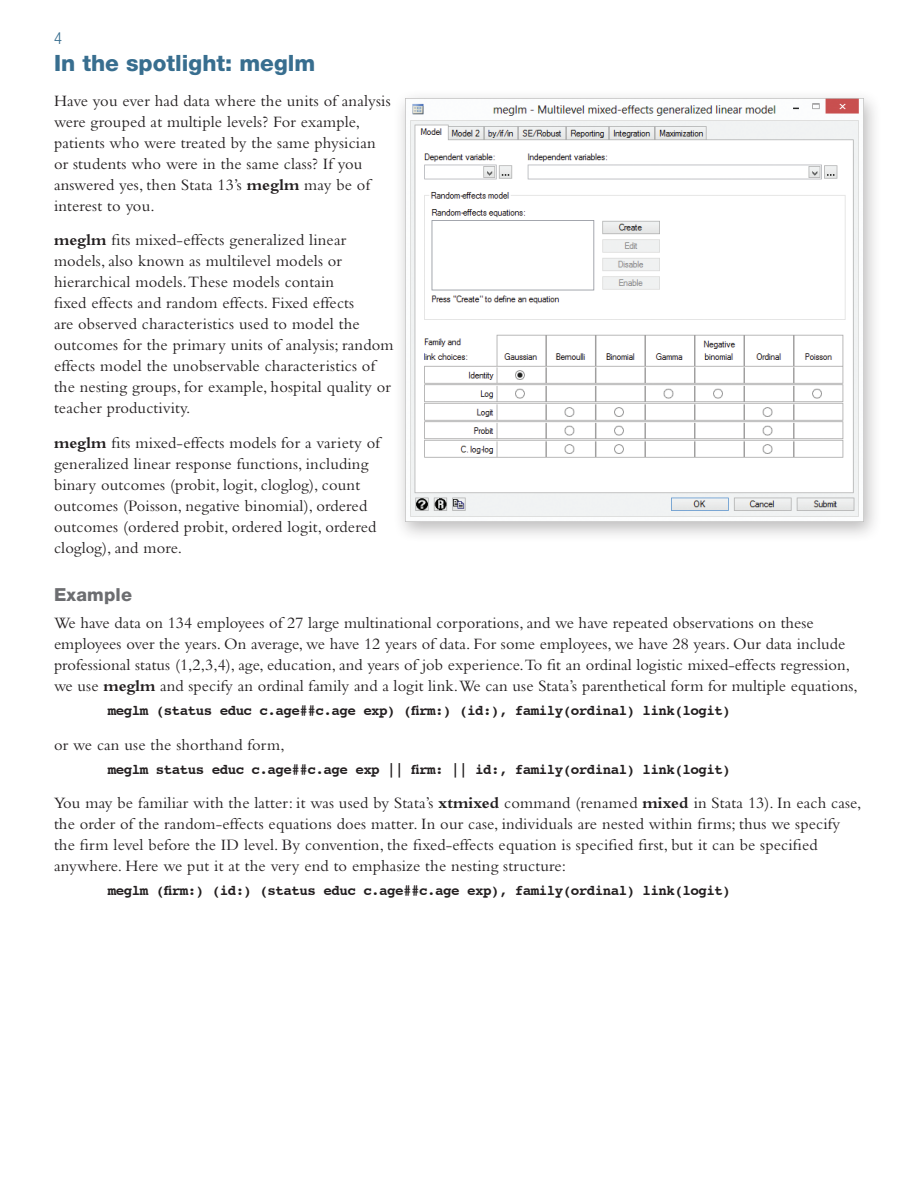
<style>
.page{position:relative;width:918px;height:1188px;background:#fff}
.page>*{position:absolute;margin:0;border:0;box-sizing:border-box;transform-origin:0 0}
.t1{font:800 22.5px "Helvetica Neue";color:#386e8f}
.t2{font:800 18px "Helvetica Neue";letter-spacing:.01em;color:#6c6d70}
.t3{font:16.5px/21px "Bembo";letter-spacing:.01em;color:#231f20}
.t4{font:300 condensed 16.5px "Helvetica Neue";color:#386e8f}
.t5{font:700 14.25px "Courier";letter-spacing:-.04em;color:#231f20}
.s1{font-weight:700}
</style>
<div class="page">
<div style="left:393px;top:89px;width:489px;height:454px;background:#231f20;opacity:.3"></div>
<img style="left:405px;top:98px;width:459px;height:424px">
<p class="t4" style="left:54px;top:28px;width:9px">4</p>
<h1 class="t1" style="left:54px;top:50px;width:263px">In the spotlight: meglm</h1>
<p class="t3" style="left:54px;top:90px;width:338px">Have you ever had data where the units of analysis were grouped at multiple levels? For example, patients who were treated by the same physician or students who were in the same class? If you answered yes, then Stata 13’s <span class="s1">meglm</span> may be of interest to you.</p>
<p class="t3" style="left:54px;top:229px;width:341px"><span class="s1">meglm</span> fits mixed-effects generalized linear models, also known as multilevel models or hierarchical models. These models contain<br>fixed effects and random effects. Fixed effects<br>are observed characteristics used to model the outcomes for the primary units of analysis; random effects model the unobservable characteristics of the nesting groups, for example, hospital quality or teacher productivity.</p>
<p class="t3" style="left:54px;top:432px;width:327px"><span class="s1">meglm</span> fits mixed-effects models for a variety of generalized linear response functions, including binary outcomes (probit, logit, cloglog), count outcomes (Poisson, negative binomial), ordered outcomes (ordered probit, ordered logit, ordered cloglog), and more.</p>
<p class="t2" style="left:54px;top:584px;width:80px">Example</p>
<p class="t3" style="left:54px;top:613px;width:805px">We have data on 134 employees of 27 large multinational corporations, and we have repeated observations on these employees over the years. On average, we have 12 years of data. For some employees, we have 28 years. Our data include professional status (1,2,3,4), age, education, and years of job experience. To fit an ordinal logistic mixed-effects regression, we use <span class="s1">meglm</span> and specify an ordinal family and a logit link. We can use Stata’s parenthetical form for multiple equations,</p>
<p class="t5" style="left:108px;top:699px;width:625px">meglm (status educ c.age##c.age exp) (firm:) (id:), family(ordinal) link(logit)</p>
<p class="t3" style="left:54px;top:734px;width:232px">or we can use the shorthand form,</p>
<p class="t5" style="left:108px;top:758px;width:625px">meglm status educ c.age##c.age exp || firm: || id:, family(ordinal) link(logit)</p>
<p class="t3" style="left:54px;top:792px;width:809px">You may be familiar with the latter: it was used by Stata’s <span class="s1">xtmixed</span> command (renamed <span class="s1">mixed</span> in Stata 13). In each case, the order of the random-effects equations does matter. In our case, individuals are nested within firms; thus we specify the firm level before the ID level. By convention, the fixed-effects equation is specified first, but it can be specified anywhere. Here we put it at the very end to emphasize the nesting structure:</p>
<p class="t5" style="left:108px;top:879px;width:625px">meglm (firm:) (id:) (status educ c.age##c.age exp), family(ordinal) link(logit)</p>
</div>
